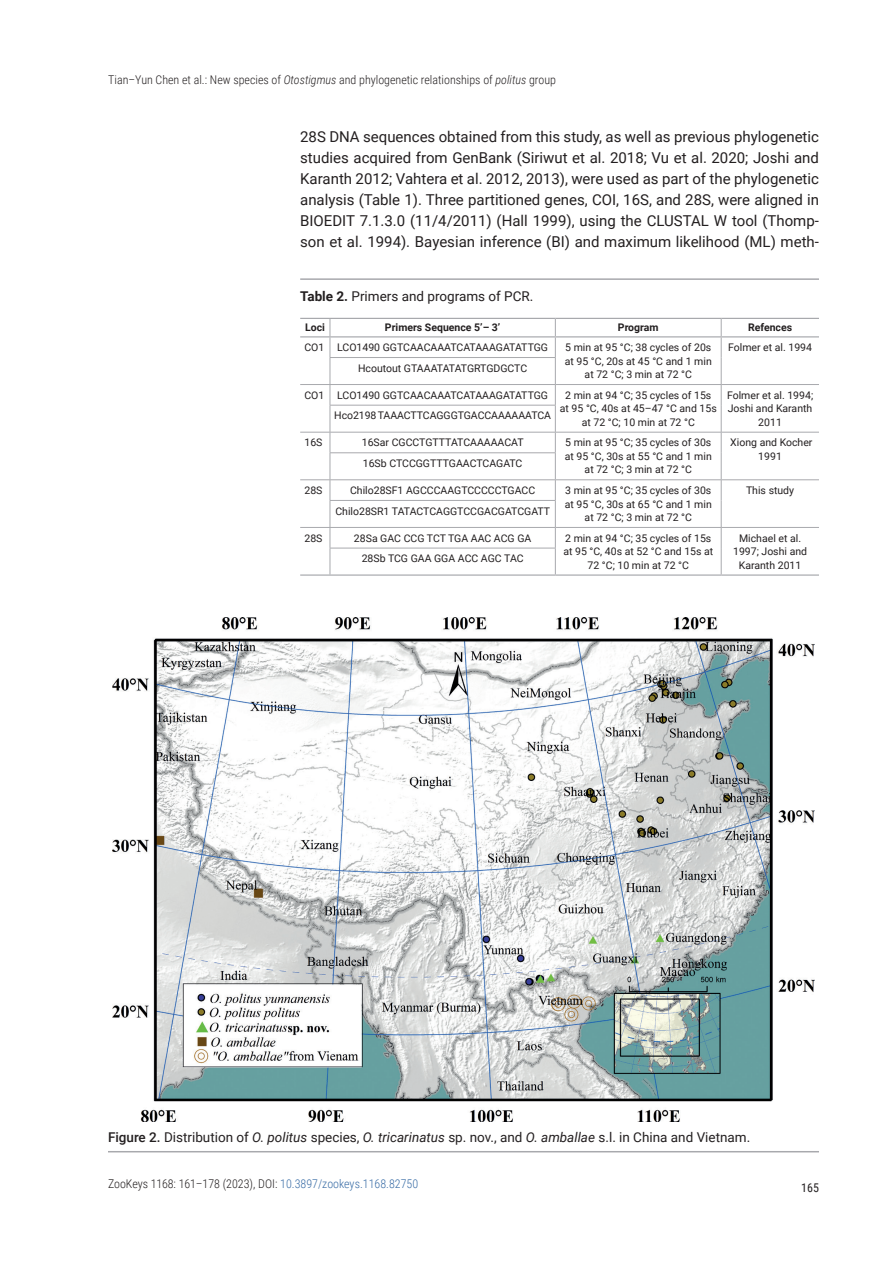
<style>
.page{position:relative;width:893px;height:1263px;background:#fff}
.page>*{position:absolute;margin:0;border:0;box-sizing:border-box;transform-origin:0 0}
.Body_text_-_no_inden{font:15px/21px "Roboto";color:#231f20;text-align:justify}
.FIG_-_Caption{font:13.5px "Roboto";color:#231f20}
.TAB_-_Caption{font:13.5px "Roboto";color:#231f20}
.t1{font:300 12px "Roboto Condensed";color:#231f20}
.t2{font:12px "Roboto Condensed";color:#231f20}
.t3{font:10.5px/13.5px "Roboto";color:#231f20;text-align:center}
.t4{font:700 10.5px "Roboto";color:#231f20}
.s1{font-style:italic}
.s2{font-weight:700}
.s3{font-weight:500}
.s4{color:#376ba5}
</style>
<div class="page">
<hr style="left:300px;top:278px;width:519px;height:2px;background:#a8a9ad">
<hr style="left:330px;top:357px;width:226px;height:1px;background:#a8a9ad">
<hr style="left:300px;top:384px;width:30px;height:1px;background:#a8a9ad">
<hr style="left:330px;top:384px;width:225px;height:1px;background:#a8a9ad">
<hr style="left:555px;top:384px;width:166px;height:1px;background:#a8a9ad">
<hr style="left:721px;top:384px;width:98px;height:1px;background:#a8a9ad">
<hr style="left:330px;top:405px;width:226px;height:1px;background:#a8a9ad">
<hr style="left:300px;top:432px;width:30px;height:1px;background:#a8a9ad">
<hr style="left:330px;top:432px;width:225px;height:1px;background:#a8a9ad">
<hr style="left:555px;top:432px;width:166px;height:1px;background:#a8a9ad">
<hr style="left:721px;top:432px;width:98px;height:1px;background:#a8a9ad">
<hr style="left:330px;top:452px;width:226px;height:1px;background:#a8a9ad">
<hr style="left:300px;top:479px;width:30px;height:1px;background:#a8a9ad">
<hr style="left:330px;top:479px;width:225px;height:1px;background:#a8a9ad">
<hr style="left:555px;top:479px;width:166px;height:1px;background:#a8a9ad">
<hr style="left:721px;top:479px;width:98px;height:1px;background:#a8a9ad">
<hr style="left:330px;top:500px;width:226px;height:1px;background:#a8a9ad">
<hr style="left:300px;top:527px;width:30px;height:1px;background:#a8a9ad">
<hr style="left:330px;top:527px;width:225px;height:1px;background:#a8a9ad">
<hr style="left:555px;top:527px;width:166px;height:1px;background:#a8a9ad">
<hr style="left:721px;top:527px;width:98px;height:1px;background:#a8a9ad">
<svg style="left:721px;top:319px;width:1px;height:255px"></svg>
<hr style="left:330px;top:548px;width:226px;height:1px;background:#a8a9ad">
<svg style="left:330px;top:319px;width:1px;height:255px"></svg>
<svg style="left:555px;top:319px;width:1px;height:255px"></svg>
<hr style="left:300px;top:318px;width:30px;height:1px;background:#a8a9ad">
<hr style="left:330px;top:318px;width:225px;height:1px;background:#a8a9ad">
<hr style="left:555px;top:318px;width:166px;height:1px;background:#a8a9ad">
<hr style="left:721px;top:318px;width:98px;height:1px;background:#a8a9ad">
<hr style="left:300px;top:336px;width:30px;height:1px;background:#a8a9ad">
<hr style="left:330px;top:336px;width:225px;height:1px;background:#a8a9ad">
<hr style="left:555px;top:336px;width:166px;height:1px;background:#a8a9ad">
<hr style="left:721px;top:336px;width:98px;height:1px;background:#a8a9ad">
<hr style="left:300px;top:574px;width:30px;height:2px;background:#a8a9ad">
<hr style="left:555px;top:574px;width:166px;height:2px;background:#a8a9ad">
<hr style="left:721px;top:574px;width:98px;height:2px;background:#a8a9ad">
<hr style="left:330px;top:574px;width:225px;height:2px;background:#a8a9ad">
<img style="left:113px;top:617px;width:701px;height:505px">
<hr style="left:108px;top:1151px;width:711px;height:1px;background:#a8a9ad">
<p class="t1" style="left:108px;top:71px;width:449px">Tian–Yun Chen et al.: New species of <span class="s1">Otostigmus</span> and phylogenetic relationships of <span class="s1">politus</span> group</p>
<p class="Body_text_-_no_inden" style="left:300px;top:125px;width:520px">28S DNA sequences obtained from this study, as well as previous phylogenetic studies acquired from GenBank (Siriwut et al. 2018; Vu et al. 2020; Joshi and Karanth 2012; Vahtera et al. 2012, 2013), were used as part of the phylogenetic analysis (Table 1). Three partitioned genes, COI, 16S, and 28S, were aligned in BIOEDIT 7.1.3.0 (11/4/2011) (Hall 1999), using the CLUSTAL W tool (Thomp&shy;son et al. 1994). Bayesian inference (BI) and maximum likelihood (ML) meth-</p>
<p class="TAB_-_Caption" style="left:300px;top:287px;width:235px"><span class="s2">Table 2.</span> Primers and programs of PCR.</p>
<p class="t4" style="left:305px;top:319px;width:21px">Loci</p>
<p class="t4" style="left:385px;top:319px;width:117px">Primers Sequence 5’– 3’</p>
<p class="t4" style="left:618px;top:319px;width:42px">Program</p>
<p class="t4" style="left:748px;top:319px;width:46px">Refences</p>
<p class="t3" style="left:304px;top:340px;width:21px">CO1</p>
<p class="t3" style="left:337px;top:340px;width:212px">LCO1490 GGTCAACAAATCATAAAGATATTGG</p>
<p class="t3" style="left:565px;top:340px;width:149px">5 min at 95 °C; 38 cycles of 20s at 95 °C, 20s at 45 °C and 1 min at 72 °C; 3 min at 72 °C</p>
<p class="t3" style="left:728px;top:340px;width:85px">Folmer et al. 1994</p>
<p class="t3" style="left:358px;top:361px;width:171px">Hcoutout GTAAATATATGRTGDGCTC</p>
<p class="t3" style="left:304px;top:388px;width:21px">CO1</p>
<p class="t3" style="left:337px;top:388px;width:212px">LCO1490 GGTCAACAAATCATAAAGATATTGG</p>
<p class="t3" style="left:560px;top:388px;width:158px">2 min at 94 °C; 35 cycles of 15s at 95 °C, 40s at 45–47 °C and 15s at 72 °C; 10 min at 72 °C</p>
<p class="t3" style="left:727px;top:388px;width:88px">Folmer et al. 1994;<br>Joshi and Karanth<br>2011</p>
<p class="t3" style="left:334px;top:408px;width:218px">Hco2198 TAAACTTCAGGGTGACCAAAAAATCA</p>
<p class="t3" style="left:304px;top:435px;width:20px">16S</p>
<p class="t3" style="left:362px;top:435px;width:163px">16Sar CGCCTGTTTATCAAAAACAT</p>
<p class="t3" style="left:565px;top:435px;width:149px">5 min at 95 °C; 35 cycles of 30s at 95 °C, 30s at 55 °C and 1 min at 72 °C; 3 min at 72 °C</p>
<p class="t3" style="left:730px;top:435px;width:84px">Xiong and Kocher<br>1991</p>
<p class="t3" style="left:363px;top:456px;width:161px">16Sb CTCCGGTTTGAACTCAGATC</p>
<p class="t3" style="left:304px;top:483px;width:20px">28S</p>
<p class="t3" style="left:350px;top:483px;width:187px">Chilo28SF1 AGCCCAAGTCCCCCTGACC</p>
<p class="t3" style="left:565px;top:483px;width:149px">3 min at 95 °C; 35 cycles of 30s at 95 °C, 30s at 65 °C and 1 min at 72 °C; 3 min at 72 °C</p>
<p class="t3" style="left:746px;top:483px;width:50px">This study</p>
<p class="t3" style="left:335px;top:504px;width:216px">Chilo28SR1 TATACTCAGGTCCGACGATCGATT</p>
<p class="t3" style="left:304px;top:531px;width:20px">28S</p>
<p class="t3" style="left:354px;top:531px;width:179px">28Sa GAC CCG TCT TGA AAC ACG GA</p>
<p class="t3" style="left:563px;top:531px;width:151px">2 min at 94 °C; 35 cycles of 15s at 95 °C, 40s at 52 °C and 15s at<br>72 °C; 10 min at 72 °C</p>
<p class="t3" style="left:733px;top:531px;width:75px">Michael et al.<br>1997; Joshi and<br>Karanth 2011</p>
<p class="t3" style="left:362px;top:551px;width:163px">28Sb TCG GAA GGA ACC AGC TAC</p>
<p class="FIG_-_Caption" style="left:108px;top:1128px;width:644px"><span class="s3">Figure 2.</span> Distribution of <span class="s1">O. politus</span> species, <span class="s1">O. tricarinatus</span> sp. nov., and <span class="s1">O. amballae</span> s.l. in China and Vietnam.</p>
<p class="t1" style="left:108px;top:1175px;width:312px">ZooKeys 1168: 161–178 (2023), DOI: <span class="s4">10.3897/zookeys.1168.82750</span></p>
<p class="t2" style="left:801px;top:1179px;width:19px">165</p>
</div>
